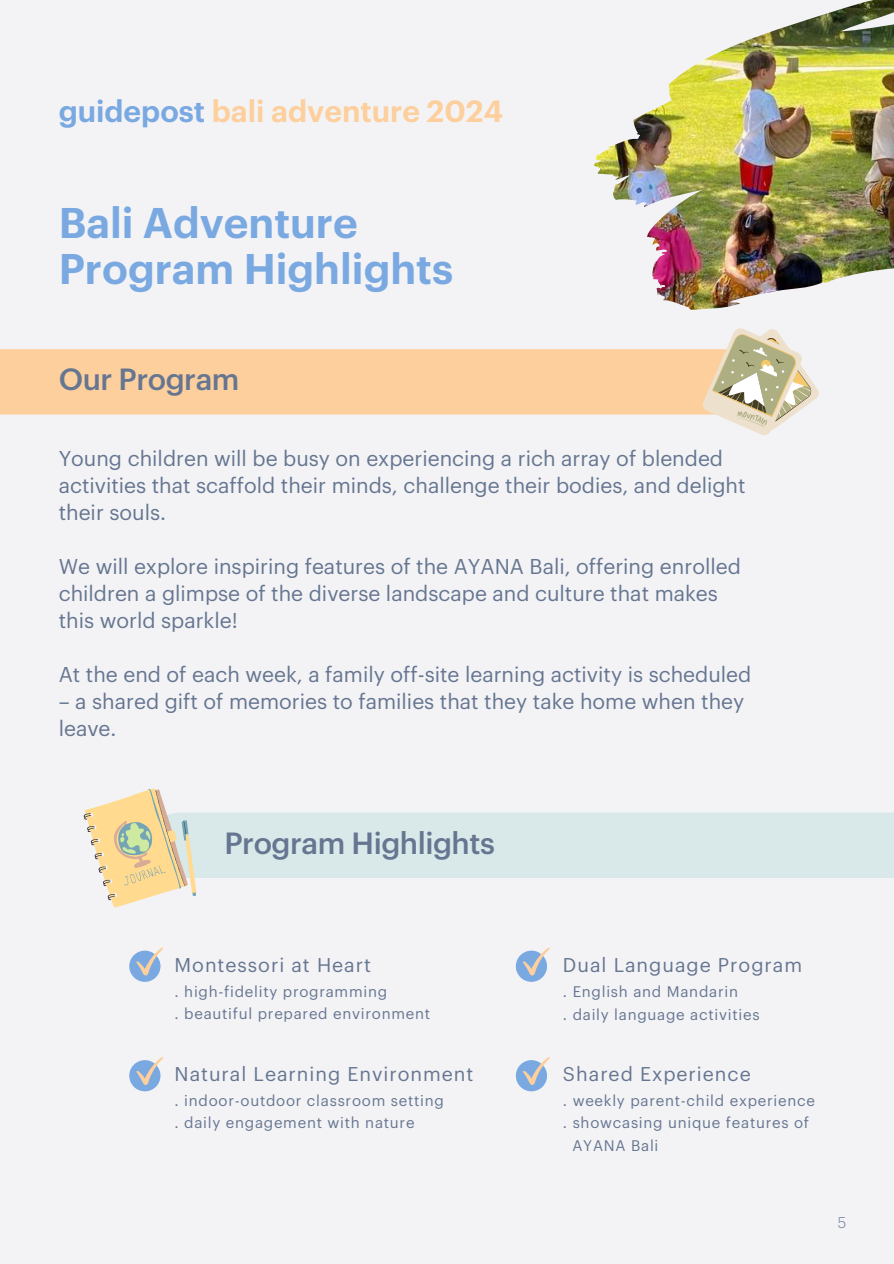
<style>
.page{position:relative;width:894px;height:1264px;background:#fff}
.page>*{position:absolute;margin:0;border:0;box-sizing:border-box;transform-origin:0 0}
.t1{font:600 42px/46.2px "Graphik";color:#7aa9e1}
.t2{font:500 30px "Graphik";letter-spacing:-.015em;color:#667690}
.t3{font:600 30px "Graphik";color:#fdcf9d}
.t4{font:21px/27px "Graphik";color:#667690}
.t5{font:19.5px "Graphik";letter-spacing:.05em;color:#667690}
.t6{font:15px/22.5px "Graphik";letter-spacing:.05em;color:#667690}
.t7{font:300 15px "Graphik";color:#667690}
.s1{color:#7aa9e1}
</style>
<div class="page">
<div style="left:0;top:0;width:893px;height:1263px;background:#f3f3f6"></div>
<img style="left:594px;top:0;width:299px;height:310px">
<div style="left:196px;top:812px;width:697px;height:66px;background:#d9e8e8"></div>
<div style="left:129px;top:950px;width:31px;height:31px;background:#7aa9e1;border-radius:50%"></div>
<svg style="left:136px;top:947px;width:27px;height:28px"></svg>
<div style="left:0;top:349px;width:698px;height:65px;background:#fdcf9d"></div>
<svg style="left:698px;top:328px;width:121px;height:107px"></svg>
<div style="left:129px;top:1060px;width:31px;height:31px;background:#7aa9e1;border-radius:50%"></div>
<svg style="left:136px;top:1057px;width:27px;height:27px"></svg>
<div style="left:515px;top:1060px;width:32px;height:31px;background:#7aa9e1;border-radius:50%"></div>
<svg style="left:522px;top:1057px;width:27px;height:27px"></svg>
<div style="left:515px;top:950px;width:32px;height:31px;background:#7aa9e1;border-radius:50%"></div>
<svg style="left:522px;top:947px;width:27px;height:28px"></svg>
<svg style="left:84px;top:788px;width:112px;height:119px"></svg>
<h2 class="t3" style="left:59px;top:98px;width:446px"><span class="s1">guidepost</span> bali adventure 2024</h2>
<h1 class="t1" style="left:59px;top:202px;width:396px">Bali Adventure<br>Program Highlights</h1>
<h2 class="t2" style="left:59px;top:366px;width:182px">Our Program</h2>
<p class="t4" style="left:59px;top:446px;width:688px">Young children will be busy on experiencing a rich array of blended activities that scaffold their minds, challenge their bodies, and delight their souls.</p>
<p class="t4" style="left:59px;top:554px;width:683px">We will explore inspiring features of the AYANA Bali, offering enrolled children a glimpse of the diverse landscape and culture that makes this world sparkle!</p>
<p class="t4" style="left:59px;top:662px;width:694px">At the end of each week, a family off-site learning activity is scheduled</p>
<p class="t4" style="left:59px;top:689px;width:687px">– a shared gift of memories to families that they take home when they leave.</p>
<h2 class="t2" style="left:224px;top:829px;width:272px">Program Highlights</h2>
<p class="t5" style="left:174px;top:956px;width:198px">Montessori at Heart</p>
<p class="t6" style="left:174px;top:980px;width:257px">. high-fidelity programming<br>. beautiful prepared environment</p>
<p class="t5" style="left:174px;top:1064px;width:300px">Natural Learning Environment</p>
<p class="t6" style="left:174px;top:1089px;width:271px">. indoor-outdoor classroom setting . daily engagement with nature</p>
<p class="t5" style="left:563px;top:956px;width:240px">Dual Language Program</p>
<p class="t6" style="left:563px;top:981px;width:198px">. English and Mandarin<br>. daily language activities</p>
<p class="t5" style="left:563px;top:1064px;width:189px">Shared Experience</p>
<p class="t6" style="left:563px;top:1089px;width:253px">. weekly parent-child experience</p>
<p class="t6" style="left:563px;top:1112px;width:247px">. showcasing unique features of</p>
<p class="t6" style="left:572px;top:1134px;width:87px">AYANA Bali</p>
<p class="t7" style="left:837px;top:1215px;width:10px">5</p>
</div>
